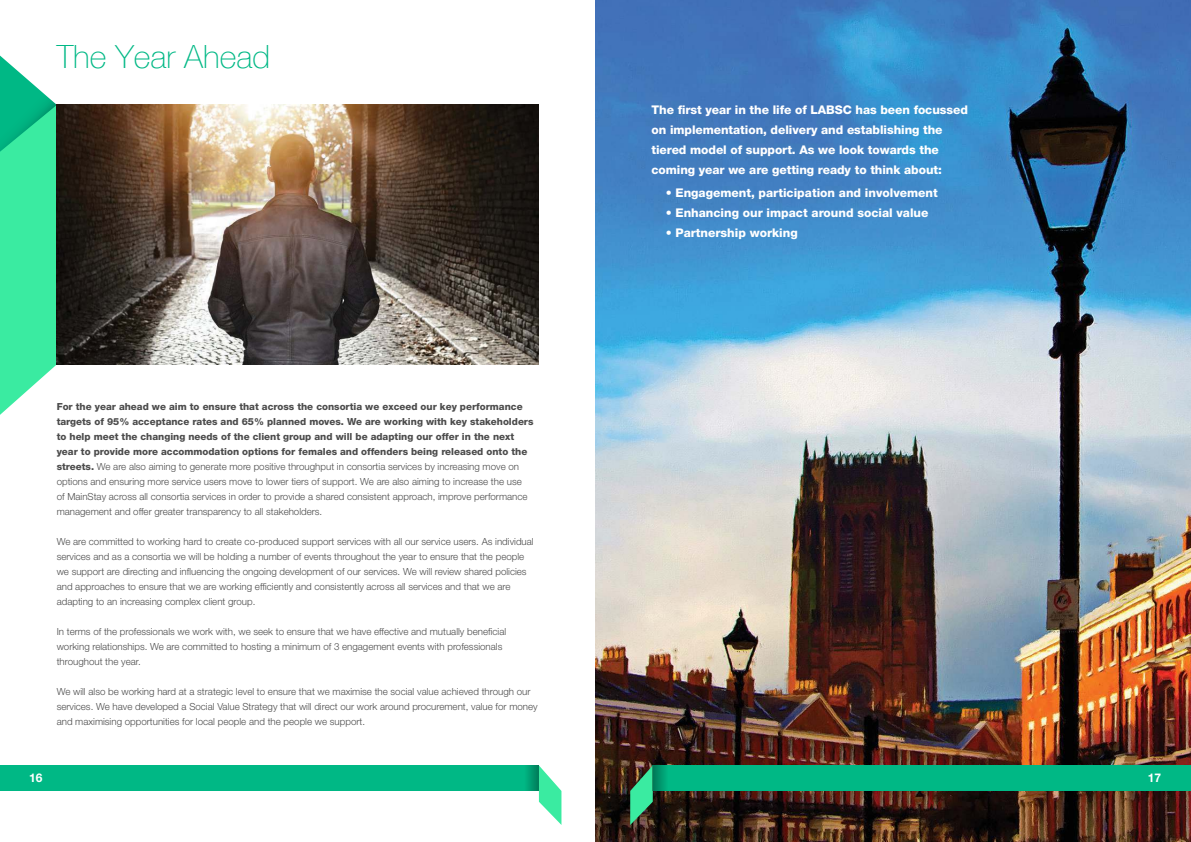
<style>
.page{position:relative;width:1191px;height:842px;background:#fff}
.page>*{position:absolute;margin:0;border:0;box-sizing:border-box;transform-origin:0 0}
.t1{font:100 32px "Helve Nue";color:#00b885}
.t2{font:800 12px/20px "Helvetica Neue";letter-spacing:-.005em;color:#fff}
.t3{font:700 12px "Helvetica Neue";color:#fff}
.t4{font:300 9.8px/15px "Helvetica Neue";color:#4c4c4c}
.s1{font-weight:800}
</style>
<div class="page">
<svg style="left:0;top:56px;width:57px;height:359px"></svg>
<img style="left:57px;top:105px;width:482px;height:259px">
<div style="left:0;top:765px;width:539px;height:26px;background:#00b885"></div>
<svg style="left:539px;top:765px;width:22px;height:60px"></svg>
<svg style="left:527px;top:765px;width:12px;height:26px"></svg>
<img style="left:595px;top:0;width:596px;height:842px">
<div style="left:653px;top:765px;width:538px;height:26px;background:#00b885"></div>
<svg style="left:630px;top:765px;width:23px;height:60px"></svg>
<svg style="left:653px;top:765px;width:13px;height:26px"></svg>
<h1 class="t1" style="left:57px;top:43px;width:215px">The Year Ahead</h1>
<p class="t4" style="left:57px;top:400px;width:478px"><span class="s1">For the year ahead we aim to ensure that across the consortia we exceed our key performance targets of 95% acceptance rates and 65% planned moves. We are working with key stakeholders to help meet the changing needs of the client group and will be adapting our offer in the next year to provide more accommodation options for females and offenders being released onto the streets.</span> We are also aiming to generate more positive throughput in consortia services by increasing move on options and ensuring more service users move to lower tiers of support. We are also aiming to increase the use<br>of MainStay across all consortia services in order to provide a shared consistent approach, improve performance management and offer greater transparency to all stakeholders.</p>
<p class="t4" style="left:57px;top:535px;width:478px">We are committed to working hard to create co-produced support services with all our service users. As individual services and as a consortia we will be holding a number of events throughout the year to ensure that the people we support are directing and influencing the ongoing development of our services. We will review shared policies and approaches to ensure that we are working efficiently and consistently across all services and that we are adapting to an increasing complex client group.</p>
<p class="t4" style="left:57px;top:625px;width:451px">In terms of the professionals we work with, we seek to ensure that we have effective and mutually beneficial working relationships. We are committed to hosting a minimum of 3 engagement events with professionals throughout the year.</p>
<p class="t4" style="left:57px;top:685px;width:482px">We will also be working hard at a strategic level to ensure that we maximise the social value achieved through our services. We have developed a Social Value Strategy that will direct our work around procurement, value for money and maximising opportunities for local people and the people we support.</p>
<p class="t3" style="left:29px;top:773px;width:15px">16</p>
<p class="t2" style="left:651px;top:101px;width:318px">The first year in the life of LABSC has been focussed on implementation, delivery and establishing the tiered model of support. As we look towards the coming year we are getting ready to think about:</p>
<p class="t2" style="left:665px;top:184px;width:274px">• Engagement, participation and involvement</p>
<p class="t2" style="left:665px;top:204px;width:264px">• Enhancing our impact around social value</p>
<p class="t2" style="left:665px;top:224px;width:134px">• Partnership working</p>
<p class="t3" style="left:1147px;top:773px;width:15px">17</p>
</div>
